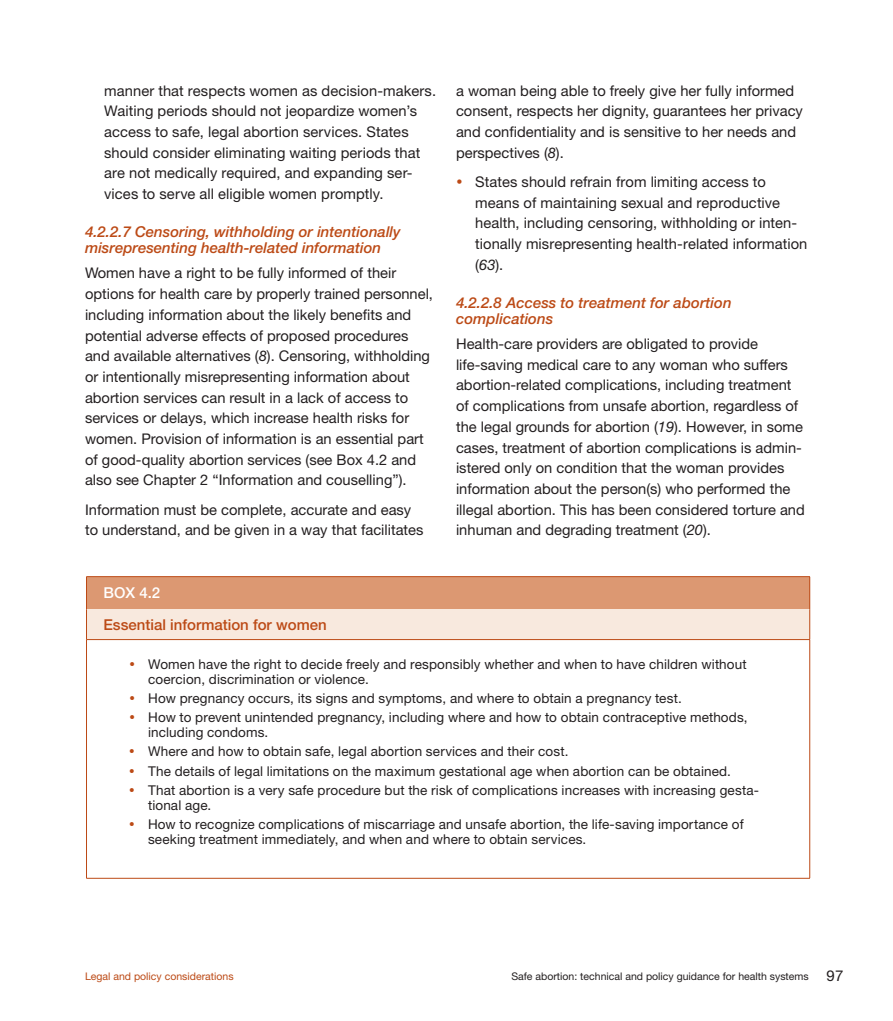
<style>
.page{position:relative;width:893px;height:1021px;background:#fff}
.page>*{position:absolute;margin:0;border:0;box-sizing:border-box;transform-origin:0 0}
.t1{font:italic 500 15px/16.5px "Helvetica Neue LT Std";color:#bc4a16}
.t2{font:500 15px "Helvetica Neue LT Std";color:#bc4a16}
.t3{font:500 15px "Helvetica Neue LT Std";color:#fff}
.t4{font:14.7px/20.7px "Helvetica Neue LT Std";color:#231f20}
.t5{font:13.5px/19.2px "Helvetica Neue LT Std";letter-spacing:.01em;color:#231f20}
.t6{font:10.5px "Helvetica Neue LT Std";color:#231f20}
.t7{font:10.5px "Helvetica Neue LT Std";color:#bc4a16}
.s1{font-style:italic}
.s2{font-size:15px}
</style>
<div class="page">
<div style="left:87px;top:576px;width:723px;height:33px;background:#dc9872"></div>
<div style="left:87px;top:609px;width:723px;height:30px;background:#f8e9de"></div>
<hr style="left:86px;top:639px;width:724px;height:1px;background:#bc4a16">
<hr style="left:86px;top:639px;width:1px;height:239px;background:#bc4a16">
<hr style="left:809px;top:639px;width:1px;height:239px;background:#bc4a16">
<hr style="left:86px;top:878px;width:724px;height:1px;background:#bc4a16">
<hr style="left:86px;top:576px;width:724px;height:1px;background:#bc4a16">
<hr style="left:86px;top:577px;width:1px;height:32px;background:#bc4a16">
<hr style="left:809px;top:577px;width:1px;height:32px;background:#bc4a16">
<hr style="left:86px;top:609px;width:1px;height:30px;background:#bc4a16">
<hr style="left:809px;top:609px;width:1px;height:30px;background:#bc4a16">
<p class="t4" style="left:104px;top:80px;width:333px">manner that respects women as decision-makers.<br>Waiting periods should not jeopardize women’s access to safe, legal abortion services. States should consider eliminating waiting periods that are not medically required, and expanding ser&shy;vices to serve all eligible women promptly.</p>
<p class="t1" style="left:85px;top:223px;width:317px">4.2.2.7 Censoring, withholding or intentionally misrepresenting health-related information</p>
<p class="t4" style="left:85px;top:262px;width:349px">Women have a right to be fully informed of their options for health care by properly trained personnel, including information about the likely benefits and potential adverse effects of proposed procedures and available alternatives (<span class="s1">8</span>). Censoring, withholding or intentionally misrepresenting information about abortion services can result in a lack of access to services or delays, which increase health risks for women. Provision of information is an essential part of good-quality abortion services (see Box 4.2 and also see Chapter 2 “Information and couselling”).</p>
<p class="t4" style="left:85px;top:499px;width:340px">Information must be complete, accurate and easy to understand, and be given in a way that facilitates</p>
<p class="t4" style="left:456px;top:80px;width:348px">a woman being able to freely give her fully informed consent, respects her dignity, guarantees her privacy and confidentiality and is sensitive to her needs and perspectives (<span class="s1">8</span>).</p>
<p class="t4" style="left:475px;top:171px;width:334px">States should refrain from limiting access to means of maintaining sexual and reproductive health, including censoring, withholding or inten&shy;tionally misrepresenting health-related information (<span class="s1">63</span>).</p>
<p class="t1" style="left:456px;top:294px;width:277px">4.2.2.8 Access to treatment for abortion complications</p>
<p class="t4" style="left:456px;top:333px;width:350px">Health-care providers are obligated to provide life-saving medical care to any woman who suffers abortion-related complications, including treatment of complications from unsafe abortion, regardless of the legal grounds for abortion (<span class="s1">19</span>). However, in some cases, treatment of abortion complications is admin&shy;istered only on condition that the woman provides information about the person(s) who performed the illegal abortion. This has been considered torture and inhuman and degrading treatment (<span class="s1">20</span>).</p>
<p class="t3" style="left:104px;top:584px;width:58px">BOX 4.2</p>
<p class="t2" style="left:104px;top:615px;width:225px">Essential information for women</p>
<p class="t5" style="left:148px;top:656px;width:600px;line-height:15px">Women have the right to decide freely and responsibly whether and when to have children without coercion, discrimination or violence.</p>
<p class="t5" style="left:148px;top:688px;width:601px">How pregnancy occurs, its signs and symptoms, and where to obtain a pregnancy test.<br>How to prevent unintended pregnancy, including where and how to obtain contraceptive methods,</p>
<p class="t5" style="left:148px;top:722px;width:612px">including condoms.<br>Where and how to obtain safe, legal abortion services and their cost.<br>The details of legal limitations on the maximum gestational age when abortion can be obtained.<br>That abortion is a very safe procedure but the risk of complications increases with increasing gesta-</p>
<p class="t5" style="left:148px;top:795px;width:597px">tional age.<br>How to recognize complications of miscarriage and unsafe abortion, the life-saving importance of</p>
<p class="t5" style="left:148px;top:829px;width:440px">seeking treatment immediately, and when and where to obtain services.</p>
<p class="t7" style="left:85px;top:969px;width:150px">Legal and policy considerations</p>
<p class="t6" style="left:511px;top:969px;width:333px">Safe abortion: technical and policy guidance for health systems <span class="s2">97</span></p>
</div>
